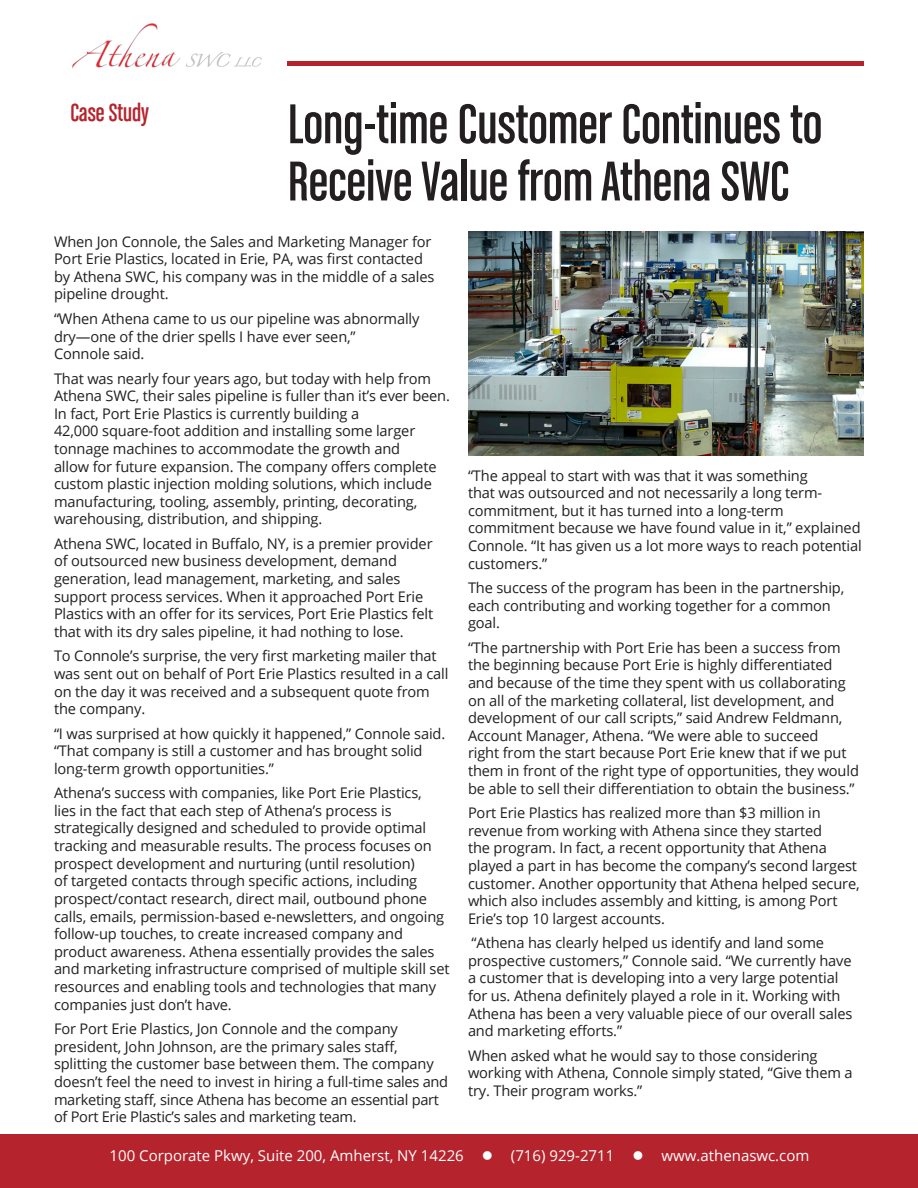
<style>
.page{position:relative;width:918px;height:1188px;background:#fff}
.page>*{position:absolute;margin:0;border:0;box-sizing:border-box;transform-origin:0 0}
.t1{font:59.55px/57.3px "Chalet Comprime Cologne Sixty";color:#231f20}
.t2{font:26.7px "Chalet Comprime Cologne Sixty";color:#b5242d}
.t3{font:15px "Open Sans";color:#fff}
.t4{font:14.7px/17.5px "Open Sans";letter-spacing:-.01em;color:#231f20}
</style>
<div class="page">
<img style="left:72px;top:24px;width:189px;height:44px">
<hr style="left:287px;top:62px;width:577px;height:4px;background:#b5242d">
<div style="left:0;top:1134px;width:918px;height:54px;background:#b5242d"></div>
<img style="left:468px;top:231px;width:396px;height:225px">
<p class="t2" style="left:70px;top:98px;width:80px">Case Study</p>
<p class="t1" style="left:288px;top:94px;width:536px">Long-time Customer Continues to<br>Receive Value from Athena SWC</p>
<p class="t4" style="left:54px;top:232px;width:382px">When Jon Connole, the Sales and Marketing Manager for Port Erie Plastics, located in Erie, PA, was first contacted by Athena SWC, his company was in the middle of a sales pipeline drought.</p>
<p class="t4" style="left:54px;top:309px;width:367px">“When Athena came to us our pipeline was abnormally dry—one of the drier spells I have ever seen,”<br>Connole said.</p>
<p class="t4" style="left:54px;top:369px;width:398px">That was nearly four years ago, but today with help from Athena SWC, their sales pipeline is fuller than it’s ever been.<br>In fact, Port Erie Plastics is currently building a<br>42,000 square-foot addition and installing some larger tonnage machines to accommodate the growth and<br>allow for future expansion. The company offers complete custom plastic injection molding solutions, which include manufacturing, tooling, assembly, printing, decorating, warehousing, distribution, and shipping.</p>
<p class="t4" style="left:54px;top:534px;width:381px">Athena SWC, located in Buffalo, NY, is a premier provider of outsourced new business development, demand generation, lead management, marketing, and sales support process services. When it approached Port Erie Plastics with an offer for its services, Port Erie Plastics felt that with its dry sales pipeline, it had nothing to lose.</p>
<p class="t4" style="left:54px;top:647px;width:396px">To Connole’s surprise, the very first marketing mailer that was sent out on behalf of Port Erie Plastics resulted in a call on the day it was received and a subsequent quote from the company.</p>
<p class="t4" style="left:54px;top:724px;width:393px">“I was surprised at how quickly it happened,” Connole said. “That company is still a customer and has brought solid long-term growth opportunities.”</p>
<p class="t4" style="left:54px;top:784px;width:397px">Athena’s success with companies, like Port Erie Plastics,<br>lies in the fact that each step of Athena’s process is strategically designed and scheduled to provide optimal tracking and measurable results. The process focuses on prospect development and nurturing (until resolution)<br>of targeted contacts through specific actions, including prospect/contact research, direct mail, outbound phone calls, emails, permission-based e-newsletters, and ongoing follow-up touches, to create increased company and product awareness. Athena essentially provides the sales and marketing infrastructure comprised of multiple skill set resources and enabling tools and technologies that many companies just don’t have.</p>
<p class="t4" style="left:54px;top:1020px;width:396px">For Port Erie Plastics, Jon Connole and the company president, John Johnson, are the primary sales staff, splitting the customer base between them. The company doesn’t feel the need to invest in hiring a full-time sales and marketing staff, since Athena has become an essential part of Port Erie Plastic’s sales and marketing team.</p>
<p class="t4" style="left:468px;top:466px;width:395px">“The appeal to start with was that it was something<br>that was outsourced and not necessarily a long term&shy;commitment, but it has turned into a long-term commitment because we have found value in it,” explained Connole. “It has given us a lot more ways to reach potential customers.”</p>
<p class="t4" style="left:468px;top:579px;width:378px">The success of the program has been in the partnership, each contributing and working together for a common goal.</p>
<p class="t4" style="left:468px;top:638px;width:392px">“The partnership with Port Erie has been a success from the beginning because Port Erie is highly differentiated and because of the time they spent with us collaborating on all of the marketing collateral, list development, and development of our call scripts,” said Andrew Feldmann, Account Manager, Athena. “We were able to succeed<br>right from the start because Port Erie knew that if we put them in front of the right type of opportunities, they would be able to sell their differentiation to obtain the business.”</p>
<p class="t4" style="left:468px;top:804px;width:393px">Port Erie Plastics has realized more than $3 million in revenue from working with Athena since they started<br>the program. In fact, a recent opportunity that Athena played a part in has become the company’s second largest customer. Another opportunity that Athena helped secure, which also includes assembly and kitting, is among Port Erie’s top 10 largest accounts.</p>
<p class="t4" style="left:468px;top:934px;width:386px">“Athena has clearly helped us identify and land some prospective customers,” Connole said. “We currently have a customer that is developing into a very large potential for us. Athena definitely played a role in it. Working with Athena has been a very valuable piece of our overall sales and marketing efforts.”</p>
<p class="t4" style="left:468px;top:1046px;width:386px">When asked what he would say to those considering working with Athena, Connole simply stated, “Give them a try. Their program works.”</p>
<p class="t3" style="left:110px;top:1145px;width:701px">100 Corporate Pkwy, Suite 200, Amherst, NY 14226 ● (716) 929-2711 ● www.athenaswc.com</p>
</div>
